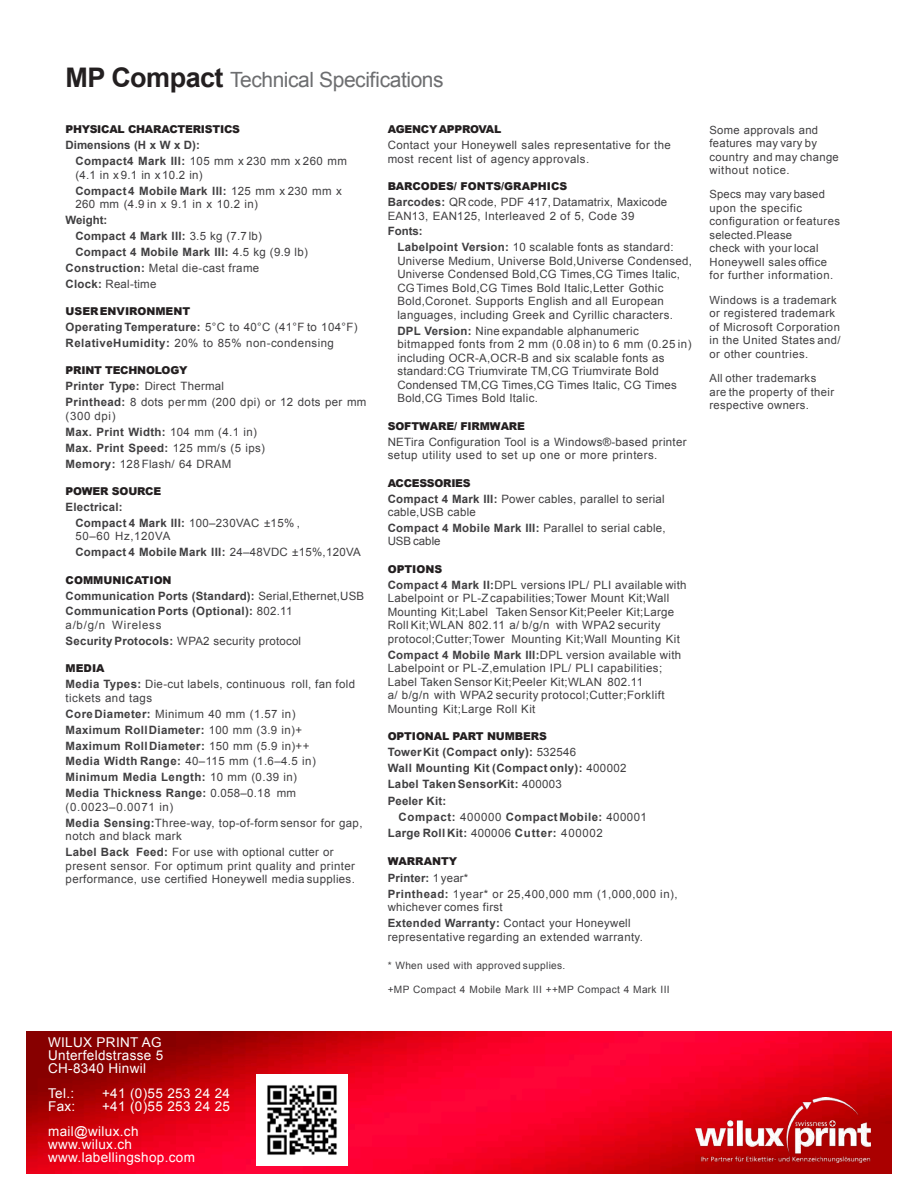
<style>
.page{position:relative;width:918px;height:1188px;background:#fff}
.page>*{position:absolute;margin:0;border:0;box-sizing:border-box;transform-origin:0 0}
.t1{font:21px "Arial";letter-spacing:-.02em;color:#6d6e70}
.t2{font:13.5px/12.8px "Arial";letter-spacing:.025em;color:#fff}
.t3{font:11.55px/13.5px "Arial";letter-spacing:.03em;color:#403f41}
.t4{font:700 11.55px/15.9px "Arial";letter-spacing:.025em;color:#403f41}
.t5{font:11.55px/15.9px "Arial";letter-spacing:.055em;color:#403f41}
.t6{font:11.55px/13.5px "Arial";color:#403f41}
.t7{font:700 11.55px/15.9px "Arial";color:#403f41}
.t8{font:11.4px/16.2px "Arial";letter-spacing:.035em;color:#403f41}
.t9{font:11.25px/13.5px "Arial";letter-spacing:.035em;color:#403f41}
.t10{font:900 10.8px "Arial";letter-spacing:-.01em;color:#231f20}
.t11{font:10.2px "Arial";letter-spacing:.03em;color:#403f41}
.s1{font-weight:700;font-size:27px;color:#231f20}
.s2{font-weight:400}
.s3{font-weight:700}
</style>
<div class="page">
<img style="left:27px;top:1032px;width:864px;height:142px">
<img style="left:695px;top:1097px;width:176px;height:66px">
<img style="left:257px;top:1074px;width:91px;height:91px">
<h1 class="t1" style="left:65px;top:71px;width:380px"><span class="s1">MP Compact</span> Technical Specifications</h1>
<p class="t10" style="left:66px;top:126px;width:176px">PHYSICAL CHARACTERISTICS</p>
<p class="t7" style="left:75px;top:138px;width:273px;text-indent:-10px">Dimensions (H x W x D):<br>Compact4 Mark III: <span class="s2">105 mm x 230 mm x 260 mm</span></p>
<p class="t3" style="left:75px;top:168px;width:268px;line-height:15.9px">(4.1 in x 9.1 in x 10.2 in)<br><span class="s3">Compact 4 Mobile Mark III:</span> 125 mm x 230 mm x</p>
<p class="t3" style="left:75px;top:198px;width:184px">260 mm (4.9 in x 9.1 in x 10.2 in)</p>
<p class="t4" style="left:66px;top:213px;width:43px">Weight:</p>
<p class="t4" style="left:75px;top:229px;width:188px">Compact 4 Mark III: <span class="s2">3.5 kg (7.7 lb)</span></p>
<p class="t4" style="left:75px;top:245px;width:234px">Compact 4 Mobile Mark III: <span class="s2">4.5 kg (9.9 lb)</span></p>
<p class="t3" style="left:66px;top:262px;width:195px"><span class="s3">Construction:</span> Metal die-cast frame</p>
<p class="t3" style="left:66px;top:278px;width:92px"><span class="s3">Clock:</span> Real-time</p>
<p class="t10" style="left:66px;top:307px;width:126px">USERENVIRONMENT</p>
<p class="t3" style="left:66px;top:320px;width:293px;line-height:15.9px"><span class="s3">Operating Temperature:</span> 5°C to 40°C (41°F to 104°F)<br><span class="s3">RelativeHumidity:</span> 20% to 85% non-condensing</p>
<p class="t10" style="left:66px;top:367px;width:123px">PRINT TECHNOLOGY</p>
<p class="t3" style="left:66px;top:379px;width:302px;line-height:15.9px"><span class="s3">Printer Type:</span> Direct Thermal<br><span class="s3">Printhead:</span> 8 dots per mm (200 dpi) or 12 dots per mm</p>
<p class="t3" style="left:66px;top:409px;width:201px;line-height:15.9px">(300 dpi)<br><span class="s3">Max. Print Width:</span> 104 mm (4.1 in)<br><span class="s3">Max. Print Speed:</span> 125 mm/s (5 ips)<br><span class="s3">Memory:</span> 128 Flash/ 64 DRAM</p>
<p class="t10" style="left:66px;top:487px;width:97px">POWER SOURCE</p>
<p class="t4" style="left:75px;top:500px;width:226px;text-indent:-10px">Electrical:<br>Compact 4 Mark III: <span class="s2">100–230VAC ±15% ,</span></p>
<p class="t5" style="left:75px;top:529px;width:287px">50–60 Hz,120VA<br><span class="s3">Compact 4 Mobile Mark III:</span> 24–48VDC ±15%,120VA</p>
<p class="t10" style="left:66px;top:576px;width:108px">COMMUNICATION</p>
<p class="t4" style="left:66px;top:589px;width:300px">Communication Ports (Standard): <span class="s2">Serial,Ethernet,USB<br></span>Communication Ports (Optional): <span class="s2">802.11</span></p>
<p class="t3" style="left:66px;top:618px;width:237px;line-height:15.9px">a/b/g/n Wireless<br><span class="s3">Security Protocols:</span> WPA2 security protocol</p>
<p class="t10" style="left:66px;top:665px;width:40px">MEDIA</p>
<p class="t3" style="left:66px;top:679px;width:291px"><span class="s3">Media Types:</span> Die-cut labels, continuous roll, fan fold tickets and tags</p>
<p class="t4" style="left:66px;top:707px;width:252px">CoreDiameter: <span class="s2">Minimum 40 mm (1.57 in)<br></span>Maximum RollDiameter: <span class="s2">100 mm (3.9 in)+ </span>Maximum RollDiameter: <span class="s2">150 mm (5.9 in)++ </span>Media Width Range: <span class="s2">40–115 mm (1.6–4.5 in)<br></span>Minimum Media Length: <span class="s2">10 mm (0.39 in)<br></span>Media Thickness Range: <span class="s2">0.058–0.18 mm</span></p>
<p class="t3" style="left:66px;top:800px;width:298px;line-height:15.9px">(0.0023–0.0071 in)<br><span class="s3">Media Sensing:</span>Three-way, top-of-form sensor for gap,</p>
<p class="t3" style="left:66px;top:829px;width:269px;line-height:15.9px">notch and black mark<br><span class="s3">Label Back Feed:</span> For use with optional cutter or</p>
<p class="t3" style="left:66px;top:860px;width:291px">present sensor. For optimum print quality and printer performance, use certified Honeywell media supplies.</p>
<p class="t2" style="left:48px;top:1037px;width:117px;text-align:justify">WILUX PRINT AG Unterfeldstrasse 5<br>CH-8340 Hinwil</p>
<p class="t2" style="left:48px;top:1088px;width:28px">Tel.:</p>
<p class="t2" style="left:102px;top:1088px;width:129px">+41 (0)55 253 24 24</p>
<p class="t2" style="left:48px;top:1101px;width:29px">Fax:</p>
<p class="t2" style="left:48px;top:1095px;width:183px;line-height:25.5px;text-indent:54px">+41 (0)55 253 24 25 mail@wilux.ch</p>
<p class="t2" style="left:48px;top:1139px;width:148px">www.wilux.ch www.labellingshop.com</p>
<p class="t10" style="left:388px;top:126px;width:115px">AGENCYAPPROVAL</p>
<p class="t3" style="left:388px;top:139px;width:285px">Contact your Honeywell sales representative for the most recent list of agency approvals.</p>
<p class="t10" style="left:388px;top:182px;width:181px">BARCODES/ FONTS/GRAPHICS</p>
<p class="t3" style="left:388px;top:196px;width:281px"><span class="s3">Barcodes:</span> QR code, PDF 417, Datamatrix, Maxicode<br>EAN13, EAN125, Interleaved 2 of 5, Code 39</p>
<p class="t3" style="left:397px;top:225px;width:278px;line-height:15.9px;text-indent:-10px"><span class="s3">Fonts:<br>Labelpoint Version:</span> 10 scalable fonts as standard:</p>
<p class="t3" style="left:397px;top:255px;width:296px">Universe Medium, Universe Bold,Universe Condensed, Universe Condensed Bold,CG Times,CG Times Italic, CGTimes Bold,CG Times Bold Italic,Letter Gothic Bold,Coronet. Supports English and all European languages, including Greek and Cyrillic characters.</p>
<p class="t3" style="left:397px;top:325px;width:296px"><span class="s3">DPL Version:</span> Nine expandable alphanumeric bitmapped fonts from 2 mm (0.08 in) to 6 mm (0.25 in) including OCR-A,OCR-B and six scalable fonts as standard:CG Triumvirate TM,CG Triumvirate Bold Condensed TM,CG Times,CG Times Italic, CG Times Bold,CG Times Bold Italic.</p>
<p class="t10" style="left:388px;top:422px;width:139px">SOFTWARE/ FIRMWARE</p>
<p class="t3" style="left:388px;top:436px;width:300px">NETira Configuration Tool is a Windows®-based printer setup utility used to set up one or more printers.</p>
<p class="t10" style="left:388px;top:479px;width:84px">ACCESSORIES</p>
<p class="t3" style="left:388px;top:493px;width:279px"><span class="s3">Compact 4 Mark III:</span> Power cables, parallel to serial cable,USB cable</p>
<p class="t6" style="left:388px;top:522px;width:280px"><span class="s3">Compact 4 Mobile Mark III:</span> Parallel to serial cable,<br>USB cable</p>
<p class="t10" style="left:388px;top:565px;width:56px">OPTIONS</p>
<p class="t3" style="left:388px;top:579px;width:300px"><span class="s3">Compact 4 Mark II:</span>DPL versions IPL/ PLI available with Labelpoint or PL-Zcapabilities;Tower Mount Kit;Wall Mounting Kit;Label Taken Sensor Kit;Peeler Kit;Large Roll Kit;WLAN 802.11 a/ b/g/n with WPA2 security protocol;Cutter;Tower Mounting Kit;Wall Mounting Kit</p>
<p class="t3" style="left:388px;top:649px;width:295px"><span class="s3">Compact 4 Mobile Mark III:</span>DPL version available with Labelpoint or PL-Z,emulation IPL/ PLI capabilities; Label Taken Sensor Kit;Peeler Kit;WLAN 802.11<br>a/ b/g/n with WPA2 security protocol;Cutter;Forklift Mounting Kit;Large Roll Kit</p>
<p class="t10" style="left:388px;top:732px;width:161px">OPTIONAL PART NUMBERS</p>
<p class="t4" style="left:388px;top:745px;width:240px">TowerKit (Compact only): <span class="s2">532546<br></span>Wall Mounting Kit (Compact only): <span class="s2">400002<br></span>Label TakenSensorKit: <span class="s2">400003<br></span>Peeler Kit:</p>
<p class="t4" style="left:388px;top:810px;width:261px;text-indent:11px">Compact: <span class="s2">400000</span> Compact Mobile: <span class="s2">400001<br></span>Large RollKit: <span class="s2">400006</span> Cutter: <span class="s2">400002</span></p>
<p class="t10" style="left:388px;top:858px;width:71px">WARRANTY</p>
<p class="t8" style="left:388px;top:871px;width:292px"><span class="s3">Printer:</span> 1 year*<br><span class="s3">Printhead:</span> 1year* or 25,400,000 mm (1,000,000 in),</p>
<p class="t8" style="left:388px;top:900px;width:244px">whichever comes first<br><span class="s3">Extended Warranty:</span> Contact your Honeywell</p>
<p class="t8" style="left:388px;top:930px;width:257px">representative regarding an extended warranty.</p>
<p class="t11" style="left:388px;top:962px;width:179px">* When used with approved supplies.</p>
<p class="t11" style="left:388px;top:985px;width:283px">+MP Compact 4 Mobile Mark III ++MP Compact 4 Mark III</p>
<p class="t9" style="left:710px;top:124px;width:131px">Some approvals and features may vary by country and may change without notice.</p>
<p class="t9" style="left:710px;top:189px;width:132px">Specs may vary based upon the specific configuration or features selected.Please<br>check with your local<br>Honeywell sales office for further information.</p>
<p class="t9" style="left:710px;top:294px;width:133px">Windows is a trademark or registered trademark of Microsoft Corporation in the United States and/ or other countries.</p>
<p class="t9" style="left:710px;top:372px;width:126px">All other trademarks are the property of their respective owners.</p>
</div>
